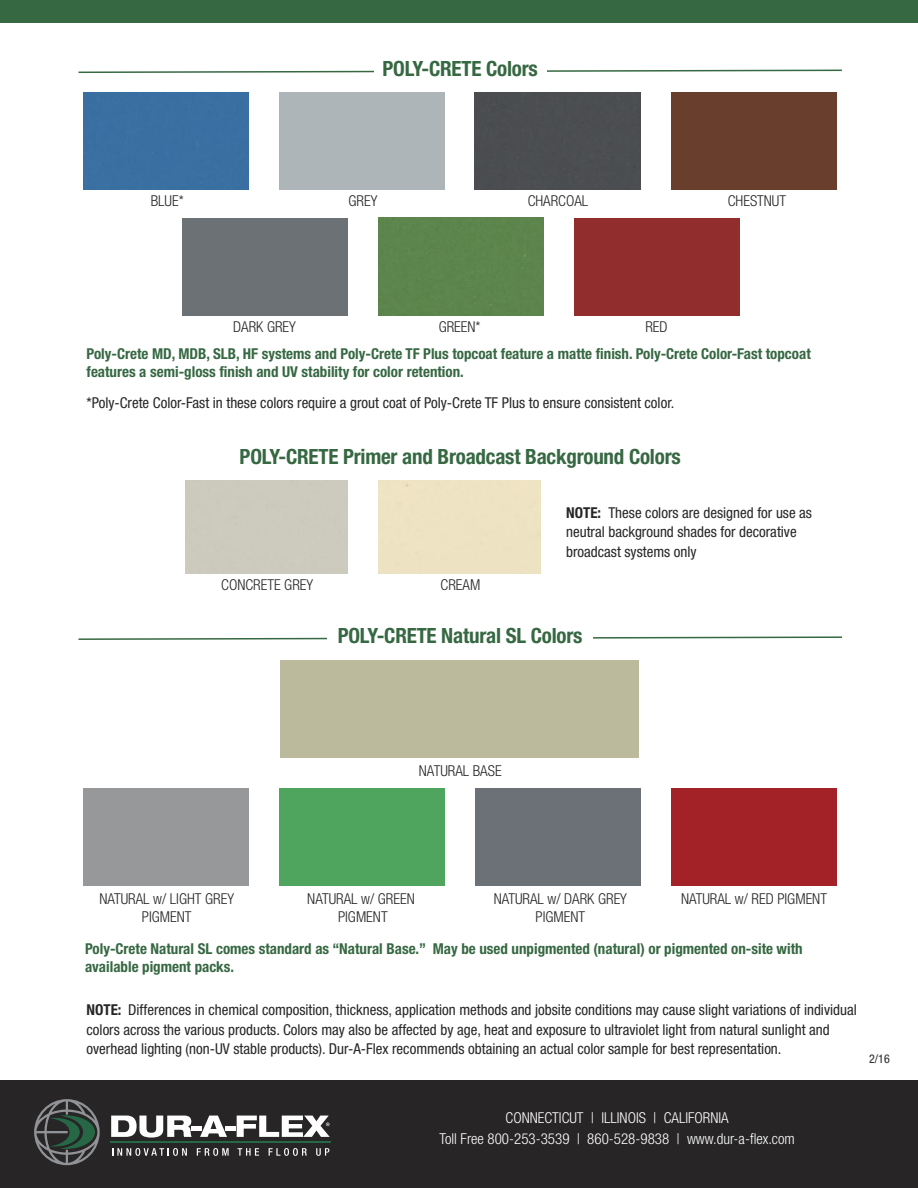
<style>
.page{position:relative;width:918px;height:1188px;background:#fff}
.page>*{position:absolute;margin:0;border:0;box-sizing:border-box;transform-origin:0 0}
.t1{font:700 condensed 21px "Helvetica Neue";letter-spacing:-.01em;color:#366842}
.t2{font:condensed 15px/19.5px "Helvetica Neue";color:#272526}
.t3{font:700 condensed 15px/18px "Helvetica Neue";color:#366842}
.t4{font:300 condensed 15px/18px "Helvetica Neue";color:#272526;text-align:center}
.t5{font:300 condensed 15px/21px "Helvetica Neue";color:#fff;text-align:center}
.t6{font:condensed 12px "Helvetica Neue";color:#272526}
.s1{font-weight:700}
</style>
<div class="page">
<div style="left:0;top:0;width:918px;height:23px;background:#366842"></div>
<div style="left:0;top:1080px;width:918px;height:108px;background:#272526"></div>
<svg style="left:112px;top:1148px;width:75px;height:8px"></svg>
<svg style="left:197px;top:1148px;width:32px;height:8px"></svg>
<svg style="left:238px;top:1148px;width:21px;height:8px"></svg>
<svg style="left:269px;top:1148px;width:38px;height:8px"></svg>
<svg style="left:316px;top:1148px;width:13px;height:8px"></svg>
<svg style="left:111px;top:1116px;width:81px;height:22px"></svg>
<div style="left:191px;top:1126px;width:11px;height:5px;background:#fefefe"></div>
<svg style="left:200px;top:1116px;width:27px;height:21px"></svg>
<div style="left:225px;top:1126px;width:11px;height:5px;background:#fefefe"></div>
<hr style="left:110px;top:1142px;width:221px;height:1px;background:#266845">
<svg style="left:237px;top:1116px;width:93px;height:21px"></svg>
<svg style="left:34px;top:1099px;width:66px;height:66px"></svg>
<svg style="left:78px;top:636px;width:764px;height:4px"></svg>
<svg style="left:78px;top:69px;width:764px;height:4px"></svg>
<div style="left:83px;top:93px;width:166px;height:97px;background:#3a6fa1"></div>
<div style="left:475px;top:93px;width:166px;height:97px;background:#4c4d51"></div>
<div style="left:182px;top:218px;width:166px;height:98px;background:#6c7175"></div>
<div style="left:378px;top:218px;width:166px;height:98px;background:#5c854d"></div>
<div style="left:279px;top:93px;width:166px;height:97px;background:#adb5b9"></div>
<div style="left:671px;top:93px;width:165px;height:97px;background:#693e2c"></div>
<div style="left:574px;top:218px;width:166px;height:98px;background:#912d2c"></div>
<div style="left:83px;top:789px;width:166px;height:97px;background:#97989a"></div>
<div style="left:279px;top:789px;width:166px;height:97px;background:#50a55e"></div>
<div style="left:475px;top:789px;width:166px;height:97px;background:#6c7077"></div>
<div style="left:671px;top:788px;width:165px;height:98px;background:#a32227"></div>
<div style="left:280px;top:660px;width:359px;height:98px;background:#bcba9c"></div>
<div style="left:327px;top:627px;width:266px;height:28px;background:#fff"></div>
<div style="left:374px;top:60px;width:172px;height:28px;background:#fff"></div>
<p class="t4" style="left:151px;top:193px;width:35px">BLUE*</p>
<p class="t4" style="left:233px;top:319px;width:64px">DARK GREY</p>
<h1 class="t1" style="left:383px;top:61px;width:157px">POLY-CRETE Colors</h1>
<p class="t4" style="left:348px;top:193px;width:30px">GREY</p>
<p class="t4" style="left:439px;top:319px;width:43px">GREEN*</p>
<p class="t4" style="left:528px;top:193px;width:62px">CHARCOAL</p>
<p class="t4" style="left:645px;top:319px;width:24px">RED</p>
<p class="t4" style="left:728px;top:193px;width:60px">CHESTNUT</p>
<p class="t3" style="left:87px;top:343px;width:726px">Poly-Crete MD, MDB, SLB, HF systems and Poly-Crete TF Plus topcoat feature a matte finish. Poly-Crete Color-Fast topcoat features a semi-gloss finish and UV stability for color retention.</p>
<p class="t2" style="left:87px;top:394px;width:589px">*Poly-Crete Color-Fast in these colors require a grout coat of Poly-Crete TF Plus to ensure consistent color.</p>
<h1 class="t1" style="left:240px;top:449px;width:443px">POLY-CRETE Primer and Broadcast Background Colors</h1>
<p class="t4" style="left:221px;top:577px;width:93px">CONCRETE GREY</p>
<p class="t4" style="left:441px;top:577px;width:41px">CREAM</p>
<p class="t2" style="left:566px;top:504px;width:247px"><span class="s1">NOTE:</span> These colors are designed for use as neutral background shades for decorative broadcast systems only</p>
<h1 class="t1" style="left:338px;top:628px;width:246px">POLY-CRETE Natural SL Colors</h1>
<p class="t4" style="left:419px;top:763px;width:84px">NATURAL BASE</p>
<p class="t4" style="left:99px;top:891px;width:136px">NATURAL w/ LIGHT GREY<br>PIGMENT</p>
<p class="t4" style="left:307px;top:891px;width:109px">NATURAL w/ GREEN</p>
<p class="t4" style="left:681px;top:891px;width:148px">NATURAL w/ RED PIGMENT</p>
<p class="t4" style="left:338px;top:909px;width:51px">PIGMENT</p>
<p class="t4" style="left:494px;top:891px;width:135px">NATURAL w/ DARK GREY<br>PIGMENT</p>
<p class="t3" style="left:85px;top:939px;width:719px">Poly-Crete Natural SL comes standard as “Natural Base.” May be used unpigmented (natural) or pigmented on-site with available pigment packs.</p>
<p class="t2" style="left:87px;top:1002px;width:772px"><span class="s1">NOTE:</span> Differences in chemical composition, thickness, application methods and jobsite conditions may cause slight variations of individual colors across the various products. Colors may also be affected by age, heat and exposure to ultraviolet light from natural sunlight and overhead lighting (non-UV stable products). Dur-A-Flex recommends obtaining an actual color sample for best representation.</p>
<p class="t6" style="left:869px;top:1055px;width:22px">2/16</p>
<p class="t5" style="left:440px;top:1109px;width:357px">CONNECTICUT | ILLINOIS | CALIFORNIA<br>Toll Free 800-253-3539 | 860-528-9838 | www.dur-a-flex.com</p>
</div>
